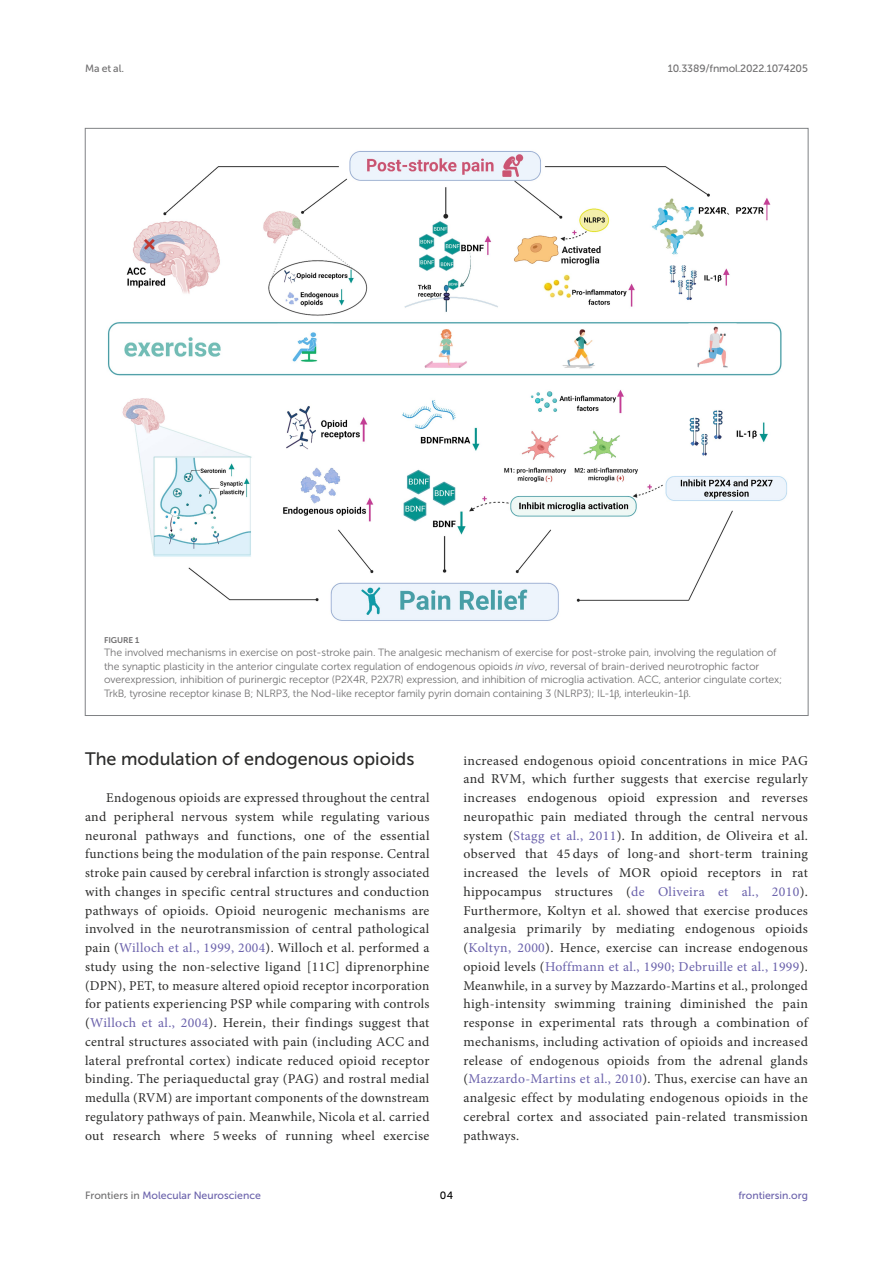
<style>
.page{position:relative;width:893px;height:1263px;background:#fff}
.page>*{position:absolute;margin:0;border:0;box-sizing:border-box;transform-origin:0 0}
.HEAD_2{font:18px "Museo Sans 500";color:#2b2b2a}
.TEXT_FLUSH{font:13.5px/18.8px "Minion Pro";letter-spacing:.025em;color:#2b2b2a;text-align:justify}
.FIG_LEG{font:10.5px/13.5px "Museo Sans 300";letter-spacing:-.01em;color:#706f70}
.t1{font:10.5px "Museo Sans 500";color:#6a61ab}
.t2{font:10.5px "Museo Sans 500";letter-spacing:-.015em;color:#706f70}
.t3{font:10.5px "Museo Sans 500";color:#000}
.FIG_HD{font:8.25px "Museo Sans 700";letter-spacing:-.01em;color:#706f70}
.s1{font-style:italic}
.s2{font-family:"STIX General"}
.s3{color:#6a61ab}
.s4{color:#706f70}
</style>
<div class="page">
<img style="left:107px;top:151px;width:680px;height:470px">
<p class="t2" style="left:85px;top:63px;width:40px">Ma et al.</p>
<p class="t2" style="left:668px;top:63px;width:142px">10.3389/fnmol.2022.1074205</p>
<p class="FIG_HD" style="left:104px;top:635px;width:37px">FIGURE 1</p>
<p class="FIG_LEG" style="left:104px;top:646px;width:680px">The involved mechanisms in exercise on post-stroke pain. The analgesic mechanism of exercise for post-stroke pain, involving the regulation of the synaptic plasticity in the anterior cingulate cortex regulation of endogenous opioids <span class="s1">in vivo</span>, reversal of brain-derived neurotrophic factor overexpression, inhibition of purinergic receptor (P2X4R, P2X7R) expression, and inhibition of microglia activation. ACC, anterior cingulate cortex; TrkB, tyrosine receptor kinase B; NLRP3, the Nod-like receptor family pyrin domain containing 3 (NLRP3); IL-1<span class="s2">β</span>, interleukin-1<span class="s2">β</span>.</p>
<p class="HEAD_2" style="left:85px;top:748px;width:331px">The modulation of endogenous opioids</p>
<p class="TEXT_FLUSH" style="left:85px;top:788px;width:346px;text-indent:21px">Endogenous opioids are expressed throughout the central and peripheral nervous system while regulating various neuronal pathways and functions, one of the essential functions being the modulation of the pain response. Central stroke pain caused by cerebral infarction is strongly associated with changes in specific central structures and conduction pathways of opioids. Opioid neurogenic mechanisms are involved in the neurotransmission of central pathological pain (<span class="s3">Willoch et al., 1999, 2004</span>). Willoch et al. performed a study using the non-selective ligand [11C] diprenorphine (DPN), PET, to measure altered opioid receptor incorporation for patients experiencing PSP while comparing with controls (<span class="s3">Willoch et al., 2004</span>). Herein, their findings suggest that central structures associated with pain (including ACC and lateral prefrontal cortex) indicate reduced opioid receptor binding. The periaqueductal gray (PAG) and rostral medial medulla (RVM) are important components of the downstream regulatory pathways of pain. Meanwhile, Nicola et al. carried out research where 5 weeks of running wheel exercise</p>
<p class="TEXT_FLUSH" style="left:463px;top:751px;width:346px">increased endogenous opioid concentrations in mice PAG and RVM, which further suggests that exercise regularly increases endogenous opioid expression and reverses neuropathic pain mediated through the central nervous system (<span class="s3">Stagg et al., 2011</span>). In addition, de Oliveira et al. observed that 45 days of long-and short-term training increased the levels of MOR opioid receptors in rat hippocampus structures (<span class="s3">de Oliveira et al., 2010</span>).<br>Furthermore, Koltyn et al. showed that exercise produces analgesia primarily by mediating endogenous opioids (<span class="s3">Koltyn, 2000</span>). Hence, exercise can increase endogenous opioid levels (<span class="s3">Hoffmann et al., 1990; Debruille et al., 1999</span>).<br>Meanwhile, in a survey by Mazzardo-Martins et al., prolonged high-intensity swimming training diminished the pain response in experimental rats through a combination of mechanisms, including activation of opioids and increased release of endogenous opioids from the adrenal glands (<span class="s3">Mazzardo-Martins et al., 2010</span>). Thus, exercise can have an analgesic effect by modulating endogenous opioids in the cerebral cortex and associated pain-related transmission pathways.</p>
<p class="t1" style="left:85px;top:1190px;width:177px"><span class="s4">Frontiers in</span> Molecular Neuroscience</p>
<p class="t3" style="left:440px;top:1190px;width:15px">04</p>
<p class="t1" style="left:738px;top:1190px;width:71px">frontiersin.org</p>
</div>
